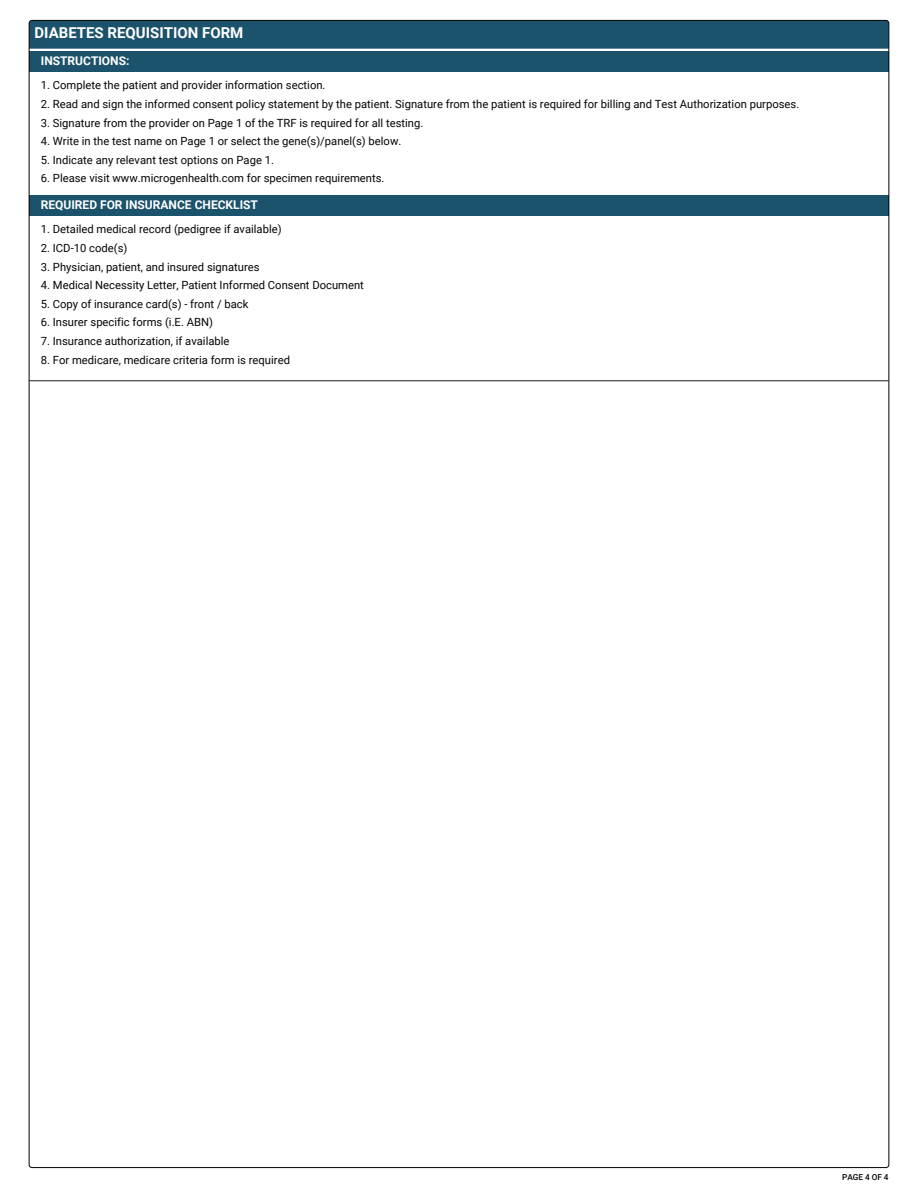
<style>
.page{position:relative;width:918px;height:1188px;background:#fff}
.page>*{position:absolute;margin:0;border:0;box-sizing:border-box;transform-origin:0 0}
.t1{font:700 15px "Roboto";color:#fff}
.t2{font:700 12px "Roboto";color:#fff}
.t3{font:11.25px "Roboto";color:#050504}
.t4{font:500 8.25px "Roboto";letter-spacing:-.005em;color:#050504}
</style>
<div class="page">
<hr style="left:29px;top:380px;width:860px;height:1px;background:#231f20">
<div style="left:29px;top:51px;width:860px;height:21px;background:#1c536c"></div>
<div style="left:30px;top:195px;width:859px;height:21px;background:#1c536c"></div>
<svg style="left:29px;top:20px;width:860px;height:29px;background:#1d526a"></svg>
<h1 class="t1" style="left:35px;top:22px;width:210px">DIABETES REQUISITION FORM</h1>
<p class="t2" style="left:41px;top:52px;width:90px">INSTRUCTIONS:</p>
<p class="t3" style="left:41px;top:78px;width:286px">1. Complete the patient and provider information section.</p>
<p class="t3" style="left:41px;top:96px;width:760px">2. Read and sign the informed consent policy statement by the patient. Signature from the patient is required for billing and Test Authorization purposes.</p>
<p class="t3" style="left:41px;top:115px;width:384px">3. Signature from the provider on Page 1 of the TRF is required for all testing.</p>
<p class="t3" style="left:41px;top:133px;width:362px">4. Write in the test name on Page 1 or select the gene(s)/panel(s) below.</p>
<p class="t3" style="left:41px;top:152px;width:235px">5. Indicate any relevant test options on Page 1.</p>
<p class="t3" style="left:41px;top:170px;width:345px">6. Please visit www.microgenhealth.com for specimen requirements.</p>
<p class="t3" style="left:41px;top:221px;width:242px">1. Detailed medical record (pedigree if available)</p>
<p class="t3" style="left:41px;top:240px;width:88px">2. ICD-10 code(s)</p>
<p class="t3" style="left:41px;top:259px;width:220px">3. Physician, patient, and insured signatures</p>
<p class="t3" style="left:41px;top:277px;width:325px">4. Medical Necessity Letter, Patient Informed Consent Document</p>
<p class="t3" style="left:41px;top:296px;width:209px">5. Copy of insurance card(s) - front / back</p>
<p class="t3" style="left:41px;top:314px;width:174px">6. Insurer specific forms (i.E. ABN)</p>
<p class="t3" style="left:41px;top:333px;width:190px">7. Insurance authorization, if available</p>
<p class="t3" style="left:41px;top:352px;width:251px">8. For medicare, medicare criteria form is required</p>
<p class="t2" style="left:41px;top:196px;width:219px">REQUIRED FOR INSURANCE CHECKLIST</p>
<p class="t4" style="left:842px;top:1171px;width:48px">PAGE 4 OF 4</p>
</div>
